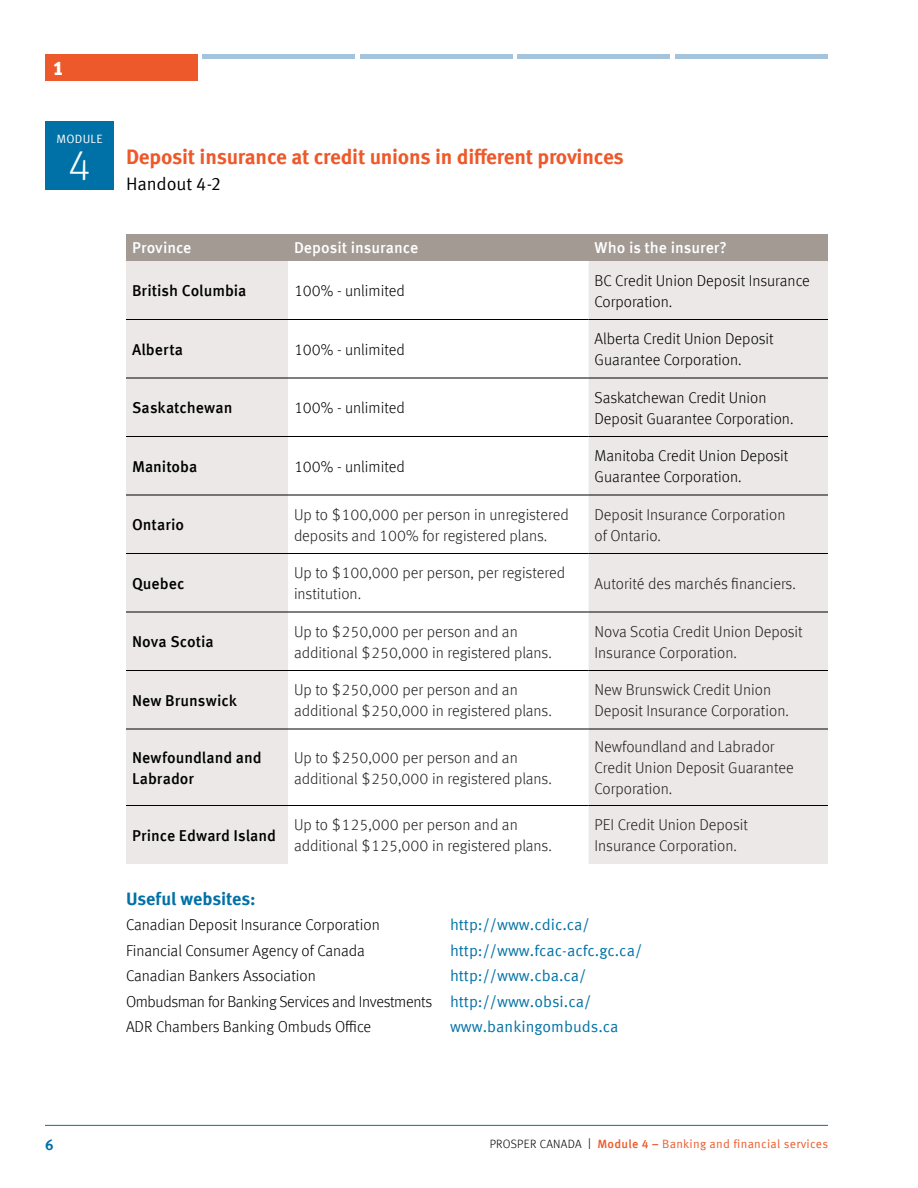
<style>
.page{position:relative;width:918px;height:1188px;background:#fff}
.page>*{position:absolute;margin:0;border:0;box-sizing:border-box;transform-origin:0 0}
.t1{font:300 42px "Meta Offc";color:#fff}
.Activity_sheet_head{font:700 21px "Meta Offc";letter-spacing:-.01em;color:#ed592a}
.t2{font:900 19.5px "Meta Offc";color:#fff}
.Body{font:700 18px "Meta Offc";letter-spacing:-.005em;color:#0071a6}
.Activity_sheet_head-2{font:18px "Meta Offc Norm";letter-spacing:-.005em;color:#000}
.Body-2{font:300 15.75px/21px "Meta Offc";color:#231f20}
.Body-3{font:300 15.75px/21px "Meta Offc";color:#000}
.Body-4{font:500 15.75px/21px "Meta Offc";color:#000}
.Body-5{font:15.75px "Meta Offc Norm";color:#0071a6}
.Body-6{font:300 15.75px "Meta Offc";letter-spacing:-.025em;color:#000}
.Body-7{font:500 15.75px "Meta Offc";color:#fff}
.t3{font:700 15px "Meta Offc";color:#0071a6}
.t4{font:12px "Meta Offc Norm";letter-spacing:.025em;color:#ed592a}
.t5{font:12px "Meta Offc Norm";letter-spacing:.025em;color:#fff}
.s1{font-family:"Meta Offc Norm";font-weight:400;color:#0071a6}
.s2{font-family:"Meta Offc";font-weight:300;color:#000}
.s3{font-family:"Meta Offc";font-weight:300;font-size:15.6px;color:#000}
.s4{font-family:"Meta Offc";font-weight:500}
</style>
<div class="page">
<hr style="left:202px;top:54px;width:154px;height:4px;background:#a4c3dc">
<hr style="left:360px;top:54px;width:153px;height:4px;background:#a4c3dc">
<hr style="left:518px;top:54px;width:152px;height:4px;background:#a4c3dc">
<hr style="left:675px;top:54px;width:153px;height:4px;background:#a4c3dc">
<hr style="left:45px;top:1125px;width:783px;height:1px;background:#0071a6">
<div style="left:45px;top:54px;width:153px;height:27px;background:#ed592a"></div>
<div style="left:45px;top:122px;width:69px;height:68px;background:#0071a6"></div>
<div style="left:126px;top:234px;width:463px;height:27px;background:#a49a94"></div>
<div style="left:589px;top:234px;width:239px;height:27px;background:#a49a94"></div>
<svg style="left:126px;top:261px;width:702px;height:603px;fill:#ebe8e7"></svg>
<hr style="left:126px;top:319px;width:162px;height:1px;background:#000">
<hr style="left:288px;top:319px;width:301px;height:1px;background:#000">
<hr style="left:589px;top:319px;width:239px;height:1px;background:#000">
<hr style="left:126px;top:378px;width:162px;height:1px;background:#000">
<hr style="left:288px;top:378px;width:301px;height:1px;background:#000">
<hr style="left:589px;top:378px;width:239px;height:1px;background:#000">
<hr style="left:126px;top:436px;width:162px;height:1px;background:#000">
<hr style="left:288px;top:436px;width:301px;height:1px;background:#000">
<hr style="left:589px;top:436px;width:239px;height:1px;background:#000">
<hr style="left:126px;top:495px;width:162px;height:1px;background:#000">
<hr style="left:288px;top:495px;width:301px;height:1px;background:#000">
<hr style="left:589px;top:495px;width:239px;height:1px;background:#000">
<hr style="left:126px;top:553px;width:162px;height:1px;background:#000">
<hr style="left:288px;top:553px;width:301px;height:1px;background:#000">
<hr style="left:589px;top:553px;width:239px;height:1px;background:#000">
<hr style="left:126px;top:612px;width:162px;height:1px;background:#000">
<hr style="left:288px;top:612px;width:301px;height:1px;background:#000">
<hr style="left:589px;top:612px;width:239px;height:1px;background:#000">
<hr style="left:126px;top:670px;width:162px;height:1px;background:#000">
<hr style="left:288px;top:670px;width:301px;height:1px;background:#000">
<hr style="left:589px;top:670px;width:239px;height:1px;background:#000">
<hr style="left:126px;top:729px;width:162px;height:1px;background:#000">
<hr style="left:288px;top:729px;width:301px;height:1px;background:#000">
<hr style="left:589px;top:729px;width:239px;height:1px;background:#000">
<hr style="left:126px;top:805px;width:162px;height:1px;background:#000">
<hr style="left:288px;top:805px;width:301px;height:1px;background:#000">
<hr style="left:589px;top:805px;width:239px;height:1px;background:#000">
<p class="t2" style="left:53px;top:56px;width:13px">1</p>
<p class="t5" style="left:56px;top:131px;width:48px">MODULE</p>
<p class="t1" style="left:68px;top:140px;width:25px">4</p>
<h2 class="Activity_sheet_head" style="left:126px;top:145px;width:499px">Deposit insurance at credit unions in different provinces</h2>
<h2 class="Activity_sheet_head-2" style="left:126px;top:173px;width:97px">Handout 4-2</h2>
<p class="Body-7" style="left:132px;top:239px;width:61px">Province</p>
<p class="Body-7" style="left:294px;top:239px;width:126px">Deposit insurance</p>
<p class="Body-7" style="left:595px;top:239px;width:134px">Who is the insurer?</p>
<p class="Body-4" style="left:132px;top:281px;width:116px">British Columbia</p>
<p class="Body-3" style="left:294px;top:281px;width:112px">100% - unlimited</p>
<p class="Body-3" style="left:595px;top:270px;width:217px">BC Credit Union Deposit Insurance<br>Corporation.</p>
<p class="Body-4" style="left:132px;top:339px;width:53px">Alberta</p>
<p class="Body-3" style="left:294px;top:339px;width:112px">100% - unlimited</p>
<p class="Body-3" style="left:595px;top:329px;width:181px">Alberta Credit Union Deposit<br>Guarantee Corporation.</p>
<p class="Body-4" style="left:132px;top:398px;width:102px">Saskatchewan</p>
<p class="Body-3" style="left:294px;top:398px;width:112px">100% - unlimited</p>
<p class="Body-3" style="left:595px;top:387px;width:200px">Saskatchewan Credit Union<br>Deposit Guarantee Corporation.</p>
<p class="Body-4" style="left:132px;top:456px;width:67px">Manitoba</p>
<p class="Body-3" style="left:294px;top:456px;width:112px">100% - unlimited</p>
<p class="Body-3" style="left:595px;top:446px;width:195px">Manitoba Credit Union Deposit<br>Guarantee Corporation.</p>
<p class="Body-4" style="left:132px;top:515px;width:54px">Ontario</p>
<p class="Body-2" style="left:294px;top:504px;width:276px">Up to $100,000 per person in unregistered deposits and 100% for registered plans.</p>
<p class="Body-2" style="left:595px;top:504px;width:192px">Deposit Insurance Corporation of Ontario.</p>
<p class="Body-4" style="left:132px;top:573px;width:54px">Quebec</p>
<p class="Body-2" style="left:294px;top:563px;width:273px">Up to $100,000 per person, per registered institution.</p>
<p class="Body-2" style="left:595px;top:573px;width:203px">Autorité des marchés fi nanciers.</p>
<p class="Body-4" style="left:132px;top:632px;width:83px">Nova Scotia</p>
<p class="Body-2" style="left:294px;top:621px;width:259px">Up to $250,000 per person and an additional $250,000 in registered plans.</p>
<p class="Body-2" style="left:595px;top:621px;width:210px">Nova Scotia Credit Union Deposit<br>Insurance Corporation.</p>
<p class="Body-4" style="left:132px;top:690px;width:106px">New Brunswick</p>
<p class="Body-2" style="left:294px;top:680px;width:259px">Up to $250,000 per person and an additional $250,000 in registered plans.</p>
<p class="Body-2" style="left:595px;top:680px;width:196px">New Brunswick Credit Union<br>Deposit Insurance Corporation.</p>
<p class="Body-4" style="left:132px;top:747px;width:131px">Newfoundland and<br>Labrador</p>
<p class="Body-2" style="left:294px;top:747px;width:259px">Up to $250,000 per person and an additional $250,000 in registered plans.</p>
<p class="Body-2" style="left:595px;top:737px;width:201px">Newfoundland and Labrador<br>Credit Union Deposit Guarantee<br>Corporation.</p>
<p class="Body-4" style="left:132px;top:825px;width:146px">Prince Edward Island</p>
<p class="Body-2" style="left:294px;top:815px;width:259px">Up to $125,000 per person and an additional $125,000 in registered plans.</p>
<p class="Body-2" style="left:595px;top:815px;width:155px">PEI Credit Union Deposit<br>Insurance Corporation.</p>
<p class="Body" style="left:126px;top:888px;width:131px">Useful websites:</p>
<p class="Body-3" style="left:126px;top:914px;width:255px">Canadian Deposit Insurance Corporation</p>
<p class="Body-5" style="left:450px;top:915px;width:141px">http://www.cdic.ca/</p>
<p class="Body-3" style="left:126px;top:940px;width:240px">Financial Consumer Agency of Canada</p>
<p class="Body-5" style="left:450px;top:941px;width:194px">http://www.fcac-acfc.gc.ca/</p>
<p class="Body-3" style="left:126px;top:965px;width:191px">Canadian Bankers Association</p>
<p class="Body-5" style="left:450px;top:966px;width:138px">http://www.cba.ca/</p>
<p class="Body-6" style="left:126px;top:992px;width:467px">Ombudsman for Banking Services and Investments <span class="s1">http://www.obsi.ca/</span></p>
<p class="Body-3" style="left:126px;top:1016px;width:247px">ADR Chambers Banking Ombuds Office</p>
<p class="Body-5" style="left:450px;top:1017px;width:170px">www.bankingombuds.ca</p>
<p class="t3" style="left:45px;top:1136px;width:10px">6</p>
<p class="t4" style="left:490px;top:1136px;width:340px"><span class="s2">PROSPER CANADA</span> <span class="s3">I</span> <span class="s4">Module 4 –</span> Banking and financial services</p>
</div>
